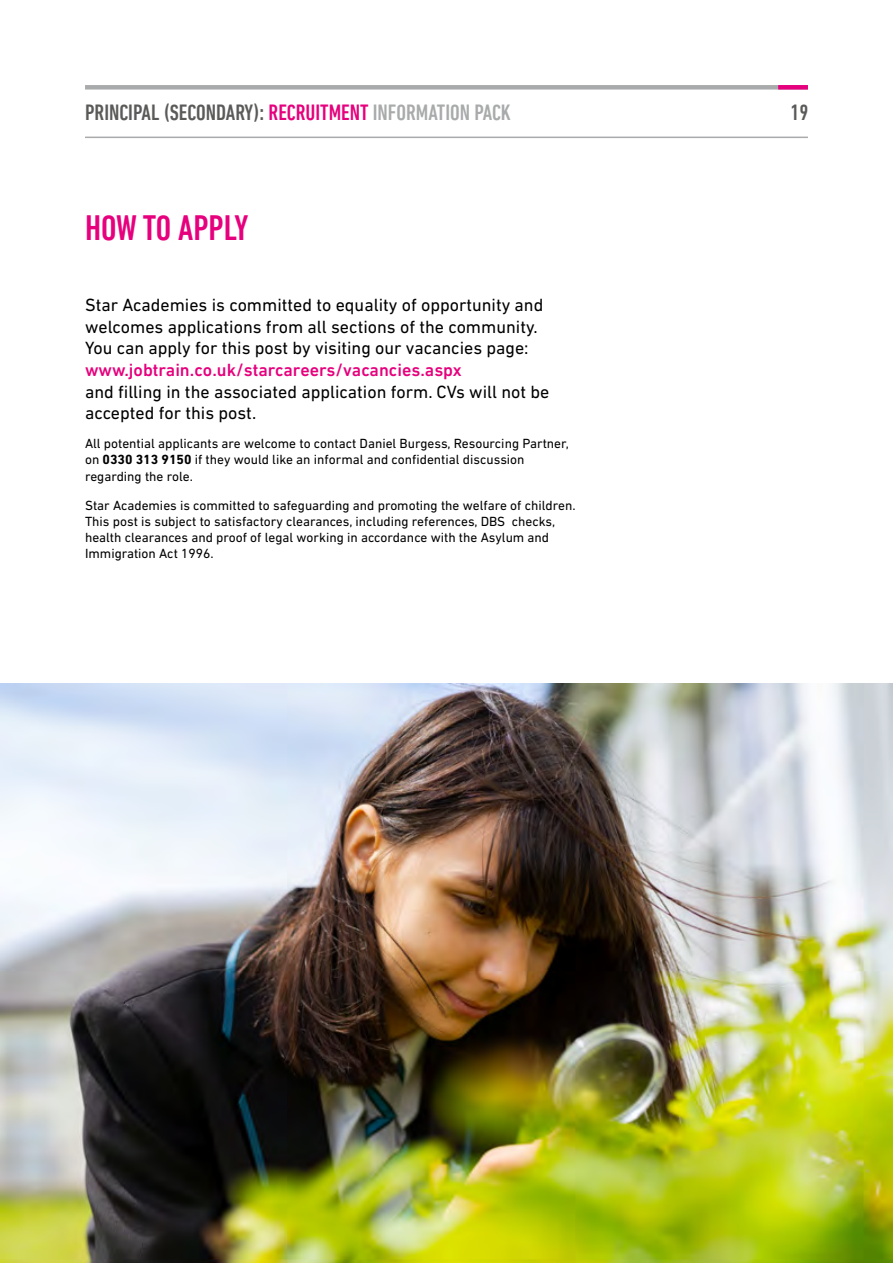
<style>
.page{position:relative;width:893px;height:1263px;background:#fff}
.page>*{position:absolute;margin:0;border:0;box-sizing:border-box;transform-origin:0 0}
.t1{font:500 condensed 36px "DIN Next LT Pro";color:#e6007d}
.t2{font:500 condensed 22.5px "DIN Next LT Pro";color:#5a5a59}
.t3{font:18px/21.6px "DIN Next LT Pro";color:#000}
.t4{font:500 18px "DIN Next LT Pro";color:#e6007d}
.t5{font:13.5px/16.2px "DIN Next LT Pro";color:#000}
.s1{color:#e6007d}
.s2{color:#a9aaab}
.s3{font-weight:700}
</style>
<div class="page">
<div style="left:85px;top:85px;width:723px;height:5px;background:#a9aaab"></div>
<hr style="left:85px;top:137px;width:723px;height:1px;background:#a9aaab">
<div style="left:778px;top:85px;width:30px;height:5px;background:#e6007d"></div>
<img style="left:0;top:684px;width:893px;height:579px">
<h2 class="t2" style="left:85px;top:100px;width:427px">PRINCIPAL (SECONDARY): <span class="s1">RECRUITMENT</span> <span class="s2">INFORMATION PACK</span></h2>
<h2 class="t2" style="left:790px;top:100px;width:19px">19</h2>
<h1 class="t1" style="left:85px;top:207px;width:165px">HOW TO APPLY</h1>
<h3 class="t3" style="left:85px;top:294px;width:460px">Star Academies is committed to equality of opportunity and welcomes applications from all sections of the community.<br>You can apply for this post by visiting our vacancies page:</h3>
<h3 class="t4" style="left:85px;top:359px;width:378px">www.jobtrain.co.uk/starcareers/vacancies.aspx</h3>
<h3 class="t3" style="left:85px;top:380px;width:466px">and filling in the associated application form. CVs will not be accepted for this post.</h3>
<p class="t5" style="left:85px;top:435px;width:485px">All potential applicants are welcome to contact Daniel Burgess, Resourcing Partner, on <span class="s3">0330 313 9150</span> if they would like an informal and confidential discussion regarding the role.</p>
<p class="t5" style="left:85px;top:497px;width:492px">Star Academies is committed to safeguarding and promoting the welfare of children.<br>This post is subject to satisfactory clearances, including references, DBS checks, health clearances and proof of legal working in accordance with the Asylum and Immigration Act 1996.</p>
</div>
